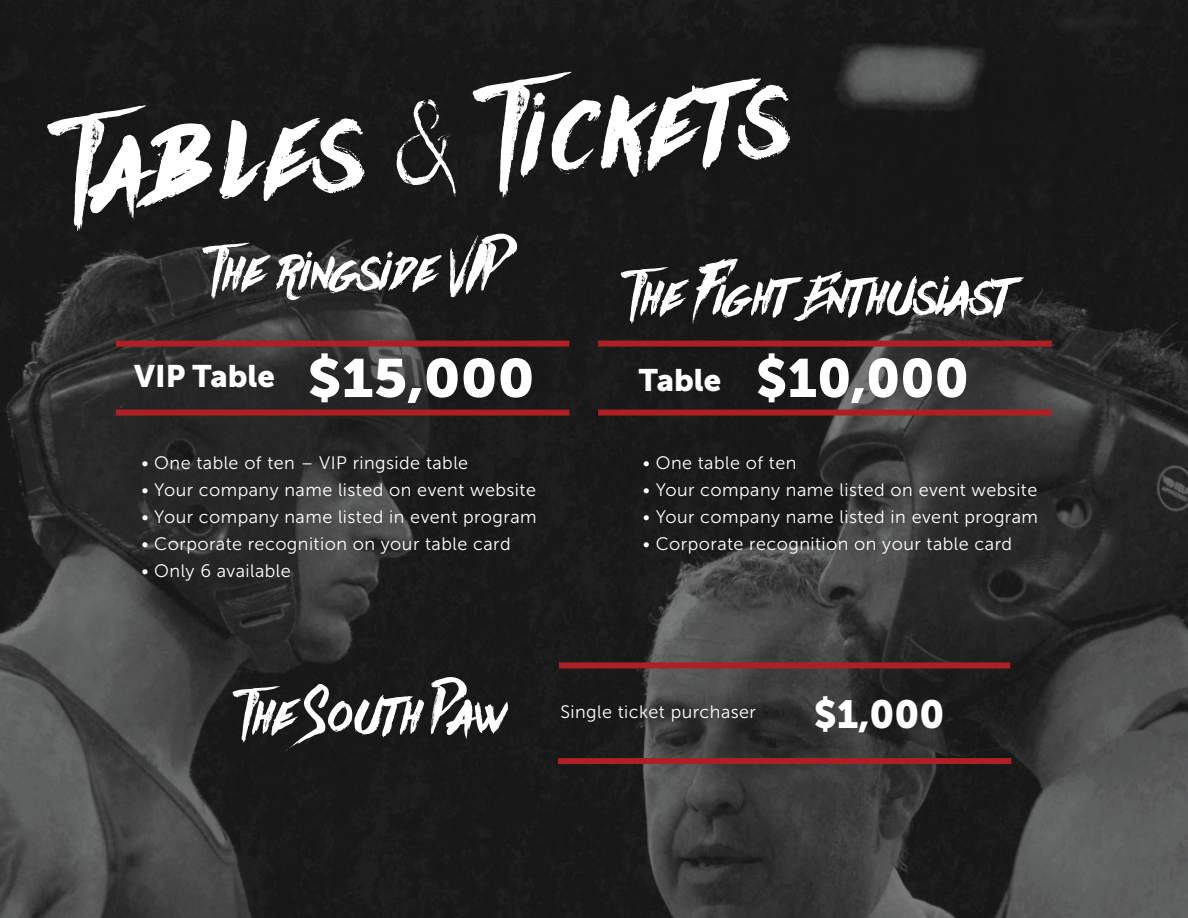
<style>
.page{position:relative;width:1188px;height:918px;background:#fff}
.page>*{position:absolute;margin:0;border:0;box-sizing:border-box;transform-origin:0 0}
.t1{font:133.65px "Againts";color:#fff}
.t2{font:63px "Againts";color:#fff}
.t3{font:53.55px "Museo Sans 900";color:#fff}
.t4{font:39px "Museo Sans 900";color:#fff}
.t5{font:30.9px "Museo Sans 900";color:#fff}
.t6{font:18px "Museo Sans 300";letter-spacing:.025em;color:#fff}
.s1{font-size:53.55px}
</style>
<div class="page">
<img style="left:0;top:0;width:1188px;height:918px">
<div style="left:116px;top:410px;width:453px;height:6px;background:#af2025"></div>
<div style="left:559px;top:662px;width:451px;height:6px;background:#af2025"></div>
<div style="left:558px;top:758px;width:453px;height:6px;background:#af2025"></div>
<div style="left:116px;top:341px;width:453px;height:6px;background:#af2025"></div>
<div style="left:598px;top:341px;width:454px;height:6px;background:#af2025"></div>
<div style="left:598px;top:410px;width:454px;height:6px;background:#af2025"></div>
<h1 class="t1" style="left:55px;top:92px;width:727px;rotate:-5deg">Tables &amp; Tickets</h1>
<h2 class="t2" style="left:208px;top:232px;width:294px">The ringside VIP</h2>
<h2 class="t2" style="left:626px;top:256px;width:386px">The Fight Enthusiast</h2>
<h3 class="t5" style="left:134px;top:358px;width:402px">VIP Table <span class="s1">$15,000</span></h3>
<p class="t6" style="left:141px;top:453px;width:328px">• One table of ten – VIP ringside table</p>
<p class="t6" style="left:141px;top:480px;width:396px">• Your company name listed on event website</p>
<p class="t6" style="left:141px;top:507px;width:397px">• Your company name listed in event program</p>
<p class="t6" style="left:141px;top:534px;width:371px">• Corporate recognition on your table card</p>
<p class="t6" style="left:141px;top:561px;width:151px">• Only 6 available</p>
<h3 class="t5" style="left:639px;top:363px;width:84px">Table</h3>
<h3 class="t3" style="left:756px;top:348px;width:215px">$10,000</h3>
<p class="t6" style="left:643px;top:453px;width:155px">• One table of ten</p>
<p class="t6" style="left:643px;top:480px;width:396px">• Your company name listed on event website</p>
<p class="t6" style="left:643px;top:507px;width:397px">• Your company name listed in event program</p>
<p class="t6" style="left:643px;top:534px;width:371px">• Corporate recognition on your table card</p>
<h2 class="t2" style="left:238px;top:675px;width:272px">The South Paw</h2>
<p class="t6" style="left:560px;top:702px;width:197px">Single ticket purchaser</p>
<h3 class="t4" style="left:814px;top:692px;width:132px">$1,000</h3>
</div>
